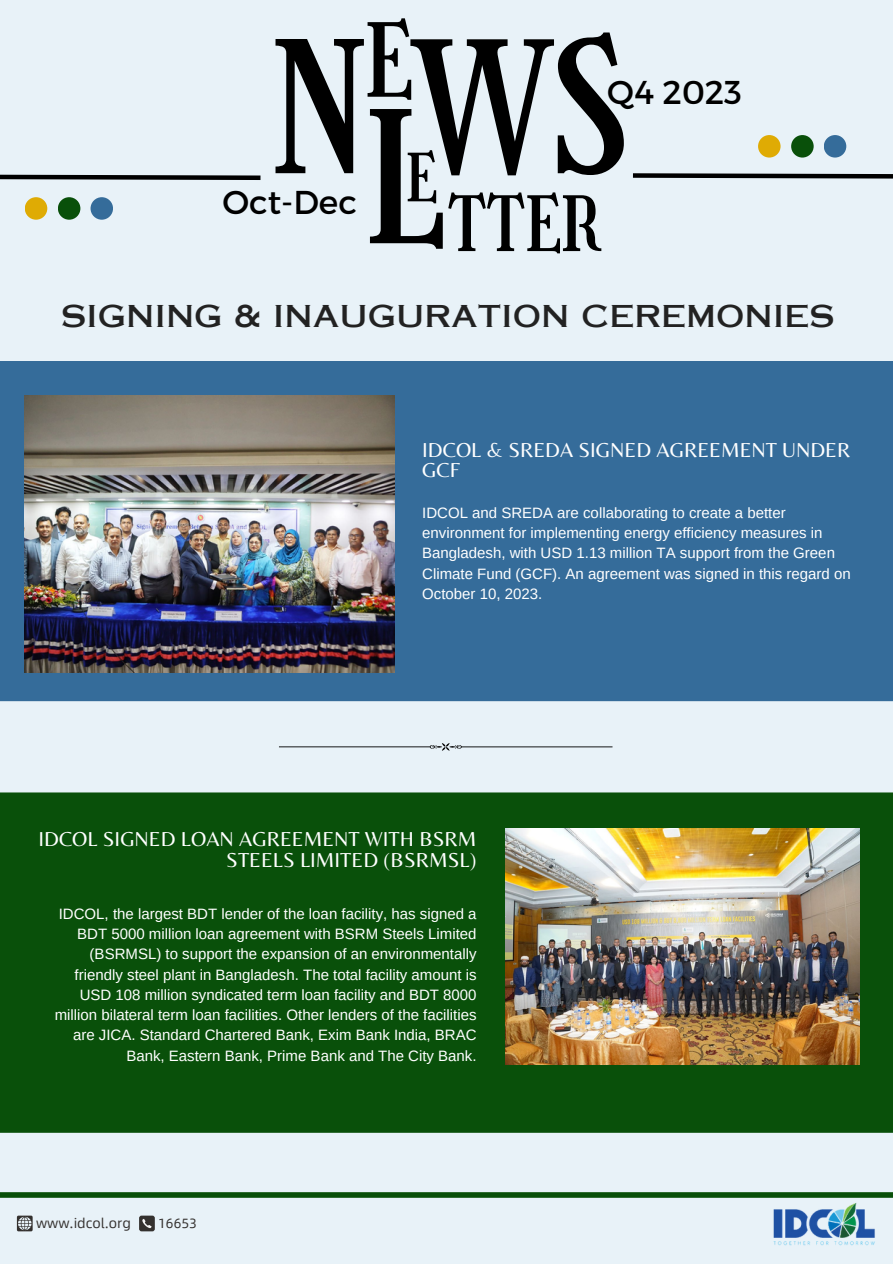
<style>
.page{position:relative;width:893px;height:1264px;background:#fff}
.page>*{position:absolute;margin:0;border:0;box-sizing:border-box;transform-origin:0 0}
.t1{font:178.8px "Girassol";color:#000}
.t2{font:178.5px "Girassol";color:#000}
.t3{font:99.45px "Girassol";color:#000}
.t4{font:74.4px "Girassol";color:#000}
.t5{font:64.8px "Girassol";color:#000}
.t6{font:33px "Montserrat";color:#000}
.t7{font:30px "Copperplate Gothic LT Pro 31 AB";color:#222}
.t8{font:21px/20.2px "Belleza";color:#fff}
.t9{font:15px/20.2px "Arimo";color:#fff}
.t10{font:13.5px "Alibaba Sans";color:#34312f}
.s1{font-size:178.8px}
</style>
<div class="page">
<div style="left:0;top:0;width:892px;height:1263px;background:#e8f2f8"></div>
<svg style="left:0;top:174px;width:261px;height:6px"></svg>
<svg style="left:633px;top:173px;width:259px;height:6px"></svg>
<div style="left:758px;top:135px;width:22px;height:22px;background:#dfab04;border-radius:50%"></div>
<div style="left:791px;top:135px;width:22px;height:22px;background:#09500a;border-radius:50%"></div>
<div style="left:823px;top:135px;width:23px;height:22px;background:#356c9a;border-radius:50%"></div>
<div style="left:25px;top:197px;width:22px;height:23px;background:#dfab04;border-radius:50%"></div>
<div style="left:58px;top:197px;width:22px;height:23px;background:#09500a;border-radius:50%"></div>
<div style="left:90px;top:197px;width:23px;height:23px;background:#356c9a;border-radius:50%"></div>
<div style="left:0;top:1192px;width:892px;height:5px;background:#09500a"></div>
<img style="left:770px;top:1197px;width:107px;height:49px">
<div style="left:0;top:361px;width:892px;height:340px;background:#356c9a"></div>
<svg style="left:279px;top:743px;width:333px;height:7px"></svg>
<img style="left:25px;top:396px;width:369px;height:276px">
<div style="left:0;top:792px;width:892px;height:340px;background:#09500a"></div>
<img style="left:505px;top:828px;width:354px;height:236px">
<svg style="left:17px;top:1215px;width:16px;height:16px"></svg>
<div style="left:139px;top:1215px;width:16px;height:16px;background:#34312f;border-radius:2px"></div>
<svg style="left:142px;top:1219px;width:10px;height:9px"></svg>
<p class="t3" style="left:364px;top:3px;width:50px">E</p>
<p class="t1" style="left:364px;top:74px;width:82px">L</p>
<p class="t2" style="left:274px;top:5px;width:355px"><span class="s1">N</span>WS</p>
<p class="t6" style="left:607px;top:71px;width:136px">Q4 2023</p>
<p class="t5" style="left:406px;top:140px;width:33px">E</p>
<p class="t6" style="left:222px;top:181px;width:136px">Oct-Dec</p>
<p class="t4" style="left:447px;top:181px;width:154px">TTER</p>
<p class="t7" style="left:61px;top:305px;width:774px">SIGNING &amp; INAUGURATION CEREMONIES</p>
<p class="t8" style="left:422px;top:439px;width:430px">IDCOL &amp; SREDA SIGNED AGREEMENT UNDER<br>GCF</p>
<p class="t9" style="left:422px;top:502px;width:430px">IDCOL and SREDA are collaborating to create a better environment for implementing energy efficiency measures in Bangladesh, with USD 1.13 million TA support from the Green Climate Fund (GCF). An agreement was signed in this regard on October 10, 2023.</p>
<p class="t8" style="left:38px;top:828px;width:439px;text-align:right">IDCOL SIGNED LOAN AGREEMENT WITH BSRM<br>STEELS LIMITED (BSRMSL)</p>
<p class="t9" style="left:55px;top:903px;width:423px;text-align:right">IDCOL, the largest BDT lender of the loan facility, has signed a BDT 5000 million loan agreement with BSRM Steels Limited (BSRMSL) to support the expansion of an environmentally friendly steel plant in Bangladesh. The total facility amount is USD 108 million syndicated term loan facility and BDT 8000 million bilateral term loan facilities. Other lenders of the facilities are JICA. Standard Chartered Bank, Exim Bank India, BRAC Bank, Eastern Bank, Prime Bank and The City Bank.</p>
<p class="t10" style="left:36px;top:1211px;width:96px">www.idcol.org</p>
<p class="t10" style="left:158px;top:1212px;width:40px">16653</p>
</div>
